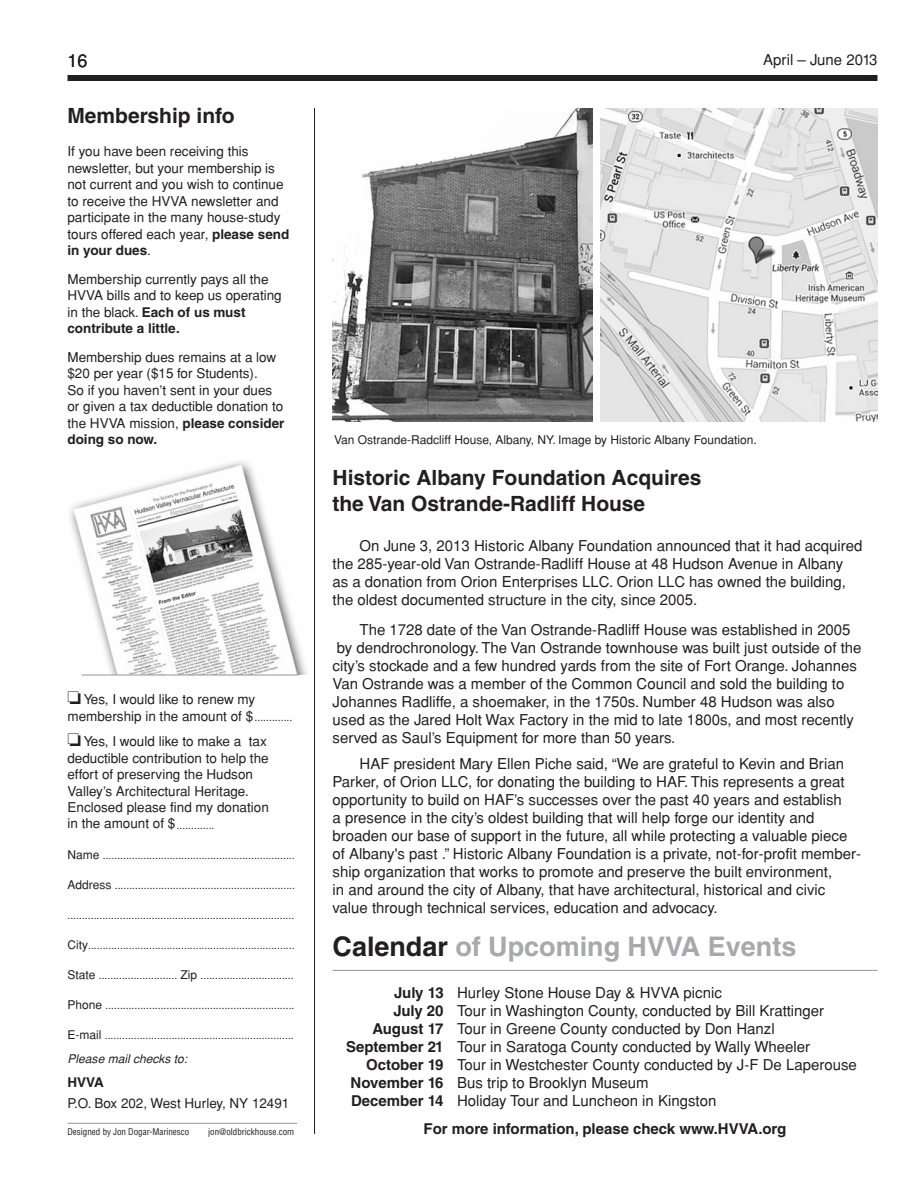
<style>
.page{position:relative;width:918px;height:1188px;background:#fff}
.page>*{position:absolute;margin:0;border:0;box-sizing:border-box;transform-origin:0 0}
.t1{font:700 27px "Helvetica";color:#a8a9ad}
.t2{font:700 21px/25.2px "Helvetica";color:#231f20}
.t3{font:18px "Helvetica";color:#231f20}
.t4{font:15px/18px "Helvetica";color:#231f20}
.t5{font:700 15px "Helvetica";color:#231f20}
.t6{font:13.5px/16.5px "Helvetica";color:#231f20}
.t7{font:700 13.5px "Helvetica";color:#231f20}
.t8{font:12px "Helvetica";color:#231f20}
.t9{font:italic 12px "Helvetica";letter-spacing:.005em;color:#231f20}
.t10{font:10.5px "Helvetica";color:#231f20}
.t11{font:condensed 9px "Helvetica";color:#231f20}
.s1{font-weight:700}
.s2{font-size:10.5px}
.s3{font-size:12px}
.s4{color:#231f20}
</style>
<div class="page">
<div style="left:68px;top:75px;width:810px;height:6px;background:#231f20"></div>
<hr style="left:333px;top:970px;width:545px;height:1px;background:#939598">
<img style="left:70px;top:461px;width:237px;height:214px">
<hr style="left:82px;top:675px;width:216px;height:1px;background:#939598">
<hr style="left:68px;top:1123px;width:229px;height:1px;background:#939598">
<hr style="left:314px;top:108px;width:1px;height:1026px;background:#231f20">
<img style="left:333px;top:108px;width:259px;height:314px">
<img style="left:600px;top:108px;width:277px;height:314px">
<p class="t3" style="left:68px;top:50px;width:21px">16</p>
<h2 class="t2" style="left:68px;top:105px;width:169px">Membership info</h2>
<p class="t6" style="left:68px;top:143px;width:223px">If you have been receiving this newsletter, but your membership is not current and you wish to continue to receive the HVVA newsletter and participate in the many house-study tours offered each year, <span class="s1">please send in your dues</span>.</p>
<p class="t6" style="left:68px;top:271px;width:216px">Membership currently pays all the<br>HVVA bills and to keep us operating in the black. <span class="s1">Each of us must contribute a little.</span></p>
<p class="t6" style="left:68px;top:349px;width:218px">Membership dues remains at a low $20 per year ($15 for Students).<br>So if you haven’t sent in your dues or given a tax deductible donation to the HVVA mission, <span class="s1">please consider doing so now.</span></p>
<p class="t6" style="left:68px;top:691px;width:226px">❏ Yes, I would like to renew my membership in the amount of $<span class="s2">.............</span></p>
<p class="t6" style="left:68px;top:733px;width:203px">❏ Yes, I would like to make a tax deductible contribution to help the effort of preserving the Hudson Valley’s Architectural Heritage.<br>Enclosed please find my donation in the amount of $<span class="s2">.............</span></p>
<p class="t10" style="left:68px;top:849px;width:229px"><span class="s3">Name</span> ..................................................................</p>
<p class="t10" style="left:68px;top:879px;width:229px"><span class="s3">Address</span> ..............................................................</p>
<p class="t10" style="left:68px;top:909px;width:228px">..............................................................................</p>
<p class="t10" style="left:68px;top:939px;width:229px"><span class="s3">City</span>.......................................................................</p>
<p class="t10" style="left:68px;top:969px;width:228px"><span class="s3">State</span> ........................... <span class="s3">Zip</span> ................................</p>
<p class="t10" style="left:68px;top:999px;width:229px"><span class="s3">Phone</span> .................................................................</p>
<p class="t10" style="left:68px;top:1029px;width:228px"><span class="s3">E-mail</span> .................................................................</p>
<p class="t9" style="left:68px;top:1051px;width:121px">Please mail checks to:</p>
<p class="t7" style="left:68px;top:1077px;width:38px">HVVA</p>
<p class="t6" style="left:68px;top:1095px;width:223px">P.O. Box 202, West Hurley, NY 12491</p>
<p class="t11" style="left:68px;top:1126px;width:123px">Designed by Jon Dogar-Marinesco</p>
<p class="t11" style="left:208px;top:1126px;width:87px">jon@oldbrickhouse.com</p>
<p class="t4" style="left:763px;top:51px;width:116px">April – June 2013</p>
<p class="t8" style="left:334px;top:433px;width:424px">Van Ostrande-Radcliff House, Albany, NY. Image by Historic Albany Foundation.</p>
<h2 class="t2" style="left:333px;top:467px;width:370px">Historic Albany Foundation Acquires the Van Ostrande-Radliff House</h2>
<p class="t4" style="left:333px;top:537px;width:531px;text-indent:27px">On June 3, 2013 Historic Albany Foundation announced that it had acquired the 285-year-old Van Ostrande-Radliff House at 48 Hudson Avenue in Albany as a donation from Orion Enterprises LLC. Orion LLC has owned the building, the oldest documented structure in the city, since 2005.</p>
<p class="t4" style="left:333px;top:621px;width:531px;text-indent:27px">The 1728 date of the Van Ostrande-Radliff House was established in 2005 by dendrochronology. The Van Ostrande townhouse was built just outside of the city’s stockade and a few hundred yards from the site of Fort Orange. Johannes Van Ostrande was a member of the Common Council and sold the building to Johannes Radliffe, a shoemaker, in the 1750s. Number 48 Hudson was also used as the Jared Holt Wax Factory in the mid to late 1800s, and most recently served as Saul’s Equipment for more than 50 years.</p>
<p class="t4" style="left:333px;top:755px;width:530px;text-indent:27px">HAF president Mary Ellen Piche said, “We are grateful to Kevin and Brian Parker, of Orion LLC, for donating the building to HAF. This represents a great opportunity to build on HAF’s successes over the past 40 years and establish<br>a presence in the city’s oldest building that will help forge our identity and broaden our base of support in the future, all while protecting a valuable piece of Albany's past .” Historic Albany Foundation is a private, not-for-profit member&shy;ship organization that works to promote and preserve the built environment,<br>in and around the city of Albany, that have architectural, historical and civic value through technical services, education and advocacy.</p>
<h1 class="t1" style="left:333px;top:937px;width:465px"><span class="s4">Calendar</span> of Upcoming HVVA Events</h1>
<p class="t4" style="left:394px;top:983px;width:329px"><span class="s1">July 13</span> Hurley Stone House Day &amp; HVVA picnic</p>
<p class="t4" style="left:393px;top:1001px;width:432px"><span class="s1">July 20</span> Tour in Washington County, conducted by Bill Krattinger</p>
<p class="t4" style="left:372px;top:1019px;width:404px"><span class="s1">August 17</span> Tour in Greene County conducted by Don Hanzl</p>
<p class="t4" style="left:346px;top:1037px;width:466px"><span class="s1">September 21</span> Tour in Saratoga County conducted by Wally Wheeler</p>
<p class="t4" style="left:366px;top:1055px;width:492px"><span class="s1">October 19</span> Tour in Westchester County conducted by J-F De Laperouse</p>
<p class="t4" style="left:351px;top:1073px;width:300px"><span class="s1">November 16</span> Bus trip to Brooklyn Museum</p>
<p class="t4" style="left:351px;top:1091px;width:367px"><span class="s1">December 14</span> Holiday Tour and Luncheon in Kingston</p>
<p class="t5" style="left:424px;top:1123px;width:364px">For more information, please check www.HVVA.org</p>
</div>
